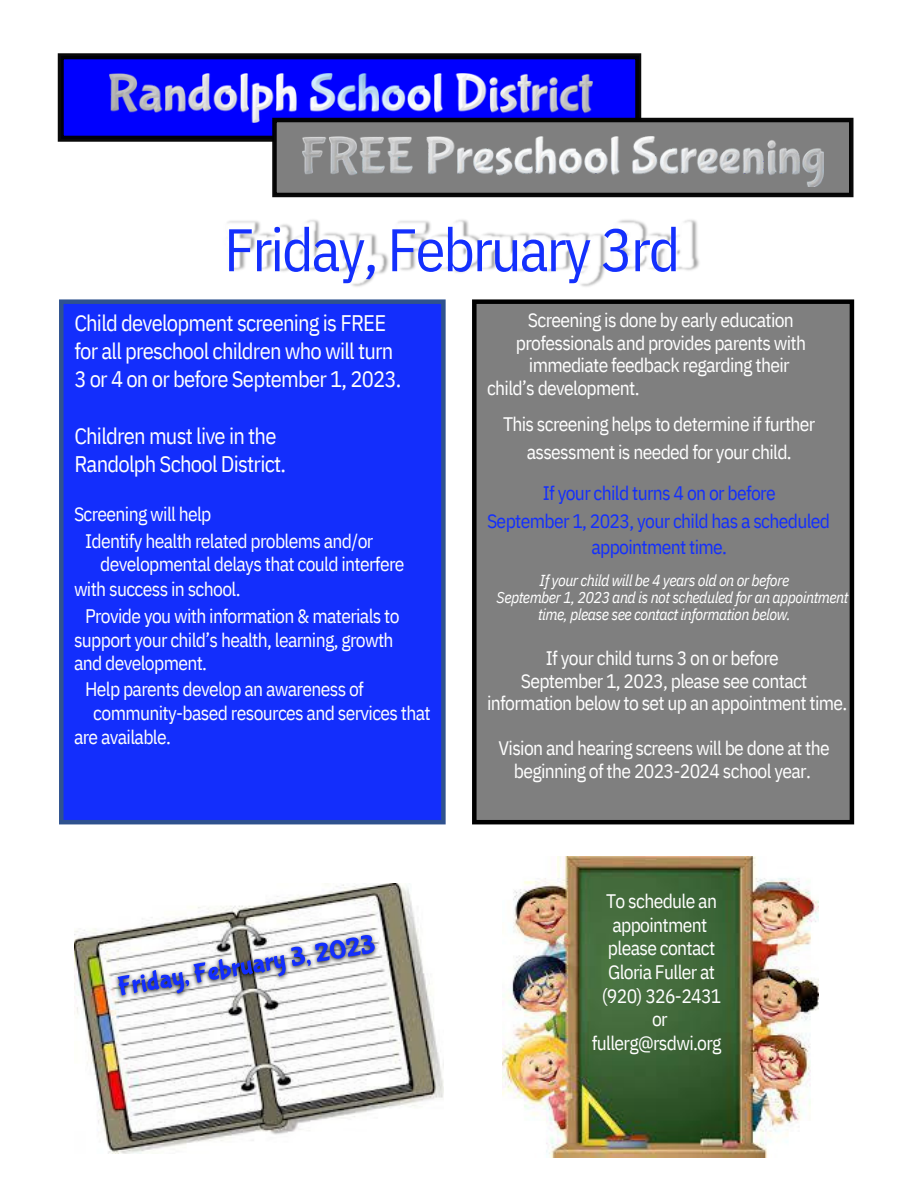
<style>
.page{position:relative;width:918px;height:1188px;background:#fff}
.page>*{position:absolute;margin:0;border:0;box-sizing:border-box;transform-origin:0 0}
.t1{font:60px "IBM Plex Sans Cond";letter-spacing:-.035em;color:#132ffd}
.t2{font:22.5px/28.2px "IBM Plex Sans Cond";letter-spacing:-.035em;color:#fff}
.t3{font:19.5px/23.7px "IBM Plex Sans Cond";letter-spacing:-.035em;color:#fff;text-align:center}
.t4{font:19.5px/28.2px "IBM Plex Sans Cond";letter-spacing:-.035em;color:#132ffd;text-align:center}
.t5{font:italic 15.9px "IBM Plex Sans Cond";letter-spacing:-.035em;color:#fff}
</style>
<div class="page">
<img style="left:503px;top:856px;width:316px;height:301px">
<img style="left:74px;top:884px;width:369px;height:269px">
<img style="left:227px;top:197px;width:538px;height:90px">
<div style="left:61px;top:56px;width:577px;height:83px;background:#00f"></div>
<div style="left:58px;top:53px;width:583px;height:89px;border:6px solid #000"></div>
<img style="left:110px;top:73px;width:482px;height:50px">
<div style="left:61px;top:302px;width:382px;height:520px;background:#132efc"></div>
<div style="left:59px;top:299px;width:387px;height:525px;border:4px solid #2f528f"></div>
<div style="left:274px;top:120px;width:577px;height:75px;background:#7f7f7f"></div>
<div style="left:272px;top:118px;width:582px;height:79px;border:5px solid #000"></div>
<div style="left:474px;top:302px;width:378px;height:520px;background:#7f7f7f"></div>
<div style="left:472px;top:299px;width:382px;height:525px;border:4px solid #000"></div>
<img style="left:303px;top:136px;width:521px;height:51px">
<img style="left:91px;top:922px;width:313px;height:112px">
<svg style="left:118px;top:935px;width:257px;height:60px"></svg>
<h1 class="t1" style="left:224px;top:210px;width:458px">Friday, February 3rd</h1>
<p class="t2" style="left:74px;top:309px;width:329px">Child development screening is FREE for all preschool children who will turn<br>3 or 4 on or before September 1, 2023.</p>
<p class="t2" style="left:74px;top:421px;width:213px">Children must live in the<br>Randolph School District.</p>
<p class="t3" style="left:85px;top:500px;width:290px;line-height:27px;text-align:left;text-indent:-11px">Screening will help<br>Identify health related problems and/or</p>
<p class="t3" style="left:74px;top:552px;width:332px;line-height:24.8px;text-align:left;text-indent:26px">developmental delays that could interfere with success in school.</p>
<p class="t3" style="left:74px;top:604px;width:327px;text-align:left;text-indent:11px">Provide you with information &amp; materials to support your child’s health, learning, growth and development.</p>
<p class="t3" style="left:85px;top:677px;width:280px">Help parents develop an awareness of</p>
<p class="t3" style="left:93px;top:701px;width:339px">community-based resources and services that</p>
<p class="t3" style="left:74px;top:724px;width:98px">are available.</p>
<p class="t3" style="left:528px;top:308px;width:267px">Screening is done by early education</p>
<p class="t3" style="left:516px;top:331px;width:292px">professionals and provides parents with</p>
<p class="t3" style="left:529px;top:353px;width:262px">immediate feedback regarding their</p>
<p class="t3" style="left:487px;top:376px;width:154px">child’s development.</p>
<p class="t3" style="left:503px;top:410px;width:314px;line-height:28.2px">This screening helps to determine if further assessment is needed for your child.</p>
<p class="t4" style="left:487px;top:478px;width:345px">If your child turns 4 on or before<br>September 1, 2023, your child has a scheduled</p>
<p class="t4" style="left:591px;top:532px;width:137px">appointment time.</p>
<p class="t5" style="left:540px;top:570px;width:251px">If your child will be 4 years old on or before</p>
<p class="t5" style="left:497px;top:587px;width:353px">September 1, 2023 and is not scheduled for an appointment</p>
<p class="t5" style="left:538px;top:604px;width:254px">time, please see contact information below.</p>
<p class="t3" style="left:487px;top:647px;width:362px;line-height:22.5px">If your child turns 3 on or before<br>September 1, 2023, please see contact information below to set up an appointment time.</p>
<p class="t3" style="left:499px;top:737px;width:333px;line-height:22.5px">Vision and hearing screens will be done at the beginning of the 2023-2024 school year.</p>
<p class="t3" style="left:592px;top:889px;width:131px">To schedule an appointment please contact<br>Gloria Fuller at (920) 326-2431 or fullerg@rsdwi.org</p>
</div>
